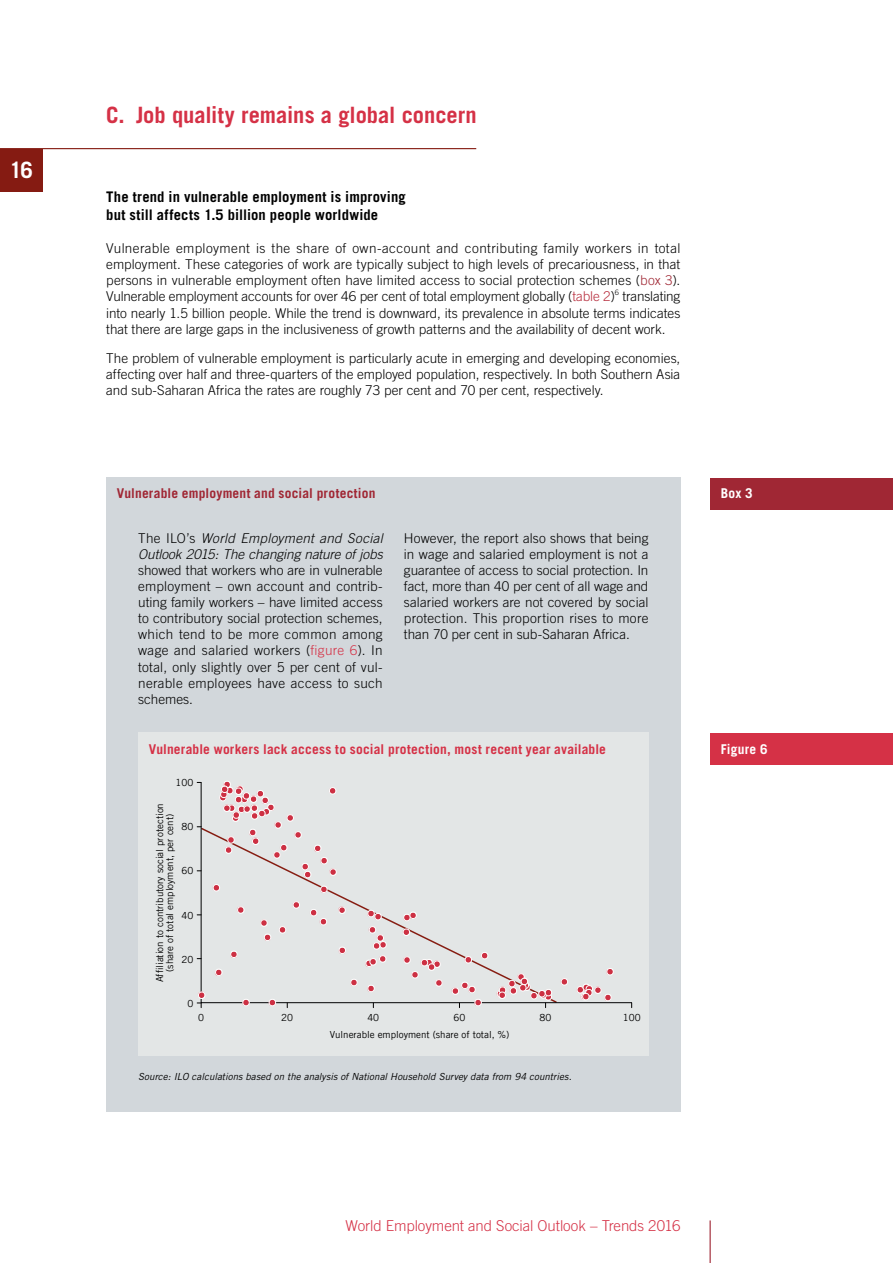
<style>
.page{position:relative;width:893px;height:1263px;background:#fff}
.page>*{position:absolute;margin:0;border:0;box-sizing:border-box;transform-origin:0 0}
.t1{font:700 22.5px "Trade Gothic LT Com";color:#d53146}
.t2{font:700 22.5px "Trade Gothic LT Com";color:#fff}
.t3{font:300 15px "Trade Gothic LT Com";letter-spacing:-.005em;color:#d53146}
.t4{font:700 14.7px/17.5px "Trade Gothic LT Com";letter-spacing:.01em;color:#000}
.t5{font:300 13.5px/16px "Trade Gothic LT Com";color:#000;text-align:justify}
.t6{font:700 13.5px "Trade Gothic LT Com";letter-spacing:.015em;color:#d53146}
.t7{font:italic 300 13.5px/16px "Trade Gothic LT Com";letter-spacing:.005em;color:#000}
.t8{font:700 13.5px "Trade Gothic LT Com";letter-spacing:.015em;color:#a02734}
.t9{font:700 13.5px "Trade Gothic LT Com";letter-spacing:.015em;color:#fff}
.t10{font:9.75px/9.9px "Trade Gothic LT Com";color:#000;text-align:center}
.t11{font:italic 9.75px "Trade Gothic LT Com";letter-spacing:.005em;color:#000}
.t12{font:300 7.35px "Trade Gothic LT Com";color:#000}
.s1{color:#a02734}
.s2{color:#b72c3c}
.s3{font-style:normal}
.s4{color:#d53146}
</style>
<div class="page">
<div style="left:0;top:149px;width:43px;height:42px;background:#851b12"></div>
<hr style="left:710px;top:1220px;width:1px;height:43px;background:#a02734">
<hr style="left:0;top:148px;width:476px;height:1px;background:#851b12">
<div style="left:106px;top:477px;width:574px;height:635px;background:#d2d7db"></div>
<div style="left:710px;top:477px;width:183px;height:32px;background:#a02734"></div>
<div style="left:138px;top:733px;width:510px;height:323px;background:#e3e6e6"></div>
<svg style="left:200px;top:782px;width:432px;height:221px"></svg>
<div style="left:710px;top:733px;width:183px;height:32px;background:#d53146"></div>
<svg style="left:242px;top:999px;width:8px;height:7px"></svg>
<svg style="left:269px;top:999px;width:7px;height:7px"></svg>
<svg style="left:197px;top:992px;width:8px;height:16px"></svg>
<svg style="left:260px;top:919px;width:8px;height:7px"></svg>
<svg style="left:230px;top:951px;width:7px;height:7px"></svg>
<svg style="left:237px;top:906px;width:7px;height:7px"></svg>
<svg style="left:279px;top:926px;width:7px;height:7px"></svg>
<svg style="left:310px;top:909px;width:17px;height:16px"></svg>
<svg style="left:339px;top:907px;width:7px;height:7px"></svg>
<svg style="left:350px;top:979px;width:8px;height:7px"></svg>
<svg style="left:264px;top:934px;width:7px;height:7px"></svg>
<svg style="left:339px;top:947px;width:7px;height:7px"></svg>
<svg style="left:293px;top:901px;width:7px;height:7px"></svg>
<svg style="left:215px;top:969px;width:7px;height:7px"></svg>
<svg style="left:213px;top:884px;width:7px;height:7px"></svg>
<svg style="left:368px;top:985px;width:7px;height:7px"></svg>
<svg style="left:403px;top:929px;width:7px;height:7px"></svg>
<svg style="left:403px;top:912px;width:14px;height:9px"></svg>
<svg style="left:369px;top:926px;width:18px;height:23px"></svg>
<svg style="left:365px;top:955px;width:21px;height:12px"></svg>
<svg style="left:367px;top:910px;width:15px;height:10px"></svg>
<svg style="left:606px;top:968px;width:8px;height:7px"></svg>
<svg style="left:561px;top:978px;width:7px;height:7px"></svg>
<svg style="left:481px;top:952px;width:7px;height:7px"></svg>
<svg style="left:320px;top:886px;width:7px;height:7px"></svg>
<svg style="left:452px;top:982px;width:30px;height:26px"></svg>
<svg style="left:465px;top:956px;width:7px;height:7px"></svg>
<svg style="left:403px;top:956px;width:39px;height:30px"></svg>
<svg style="left:497px;top:973px;width:55px;height:35px"></svg>
<svg style="left:577px;top:984px;width:34px;height:17px"></svg>
<svg style="left:219px;top:781px;width:118px;height:97px"></svg>
<h1 class="t2" style="left:9px;top:156px;width:25px">16</h1>
<h1 class="t1" style="left:106px;top:101px;width:372px">C. Job quality remains a global concern</h1>
<p class="t4" style="left:106px;top:188px;width:301px">The trend in vulnerable employment is improving but still affects 1.5 billion people worldwide</p>
<p class="t5" style="left:106px;top:240px;width:576px">Vulnerable employment is the share of own-account and contributing family workers in total employment. These categories of work are typically subject to high levels of precariousness, in that persons in vulnerable employment often have limited access to social protection schemes (<span class="s1">box 3</span>).<br>Vulnerable employment accounts for over 46 per cent of total employment globally (<span class="s2">table 2</span>)</p>
<p class="t12" style="left:615px;top:288px;width:6px">6</p>
<p class="t5" style="left:106px;top:288px;width:576px;text-indent:516px">translating into nearly 1.5 billion people. While the trend is downward, its prevalence in absolute terms indicates that there are large gaps in the inclusiveness of growth patterns and the availability of decent work.</p>
<p class="t5" style="left:106px;top:350px;width:576px">The problem of vulnerable employment is particularly acute in emerging and developing economies, affecting over half and three-quarters of the employed population, respectively. In both Southern Asia and sub-Saharan Africa the rates are roughly 73 per cent and 70 per cent, respectively.</p>
<p class="t8" style="left:117px;top:485px;width:260px">Vulnerable employment and social protection</p>
<p class="t9" style="left:721px;top:485px;width:33px">Box 3</p>
<p class="t7" style="left:138px;top:530px;width:246px"><span class="s3">The ILO’s</span> World Employment and Social<br>Outlook 2015: The changing nature of jobs</p>
<p class="t5" style="left:138px;top:562px;width:246px">showed that workers who are in vulnerable employment – own account and contrib&shy;uting family workers – have limited access to contributory social protection schemes, which tend to be more common among wage and salaried workers (<span class="s4">figure 6</span>). In total, only slightly over 5 per cent of vul&shy;nerable employees have access to such schemes.</p>
<p class="t5" style="left:404px;top:529px;width:246px">However, the report also shows that being in wage and salaried employment is not a guarantee of access to social protection. In fact, more than 40 per cent of all wage and salaried workers are not covered by social protection. This proportion rises to more than 70 per cent in sub-Saharan Africa.</p>
<p class="t6" style="left:149px;top:740px;width:459px">Vulnerable workers lack access to social protection, most recent year available</p>
<p class="t9" style="left:721px;top:740px;width:48px">Figure 6</p>
<p class="t10" style="left:175px;top:778px;width:19px">100</p>
<p class="t10" style="left:155px;top:982px;width:181px;rotate:-90deg">Affiliation to contributory social protection (share of total employment, per cent)</p>
<p class="t10" style="left:181px;top:822px;width:13px">80</p>
<p class="t10" style="left:181px;top:866px;width:13px">60</p>
<p class="t10" style="left:181px;top:910px;width:13px">40</p>
<p class="t10" style="left:181px;top:954px;width:13px">20</p>
<p class="t10" style="left:187px;top:998px;width:7px">0</p>
<p class="t10" style="left:198px;top:1012px;width:7px">0</p>
<p class="t10" style="left:281px;top:1012px;width:13px">20</p>
<p class="t10" style="left:367px;top:1012px;width:13px">40</p>
<p class="t10" style="left:453px;top:1012px;width:13px">60</p>
<p class="t10" style="left:540px;top:1012px;width:13px">80</p>
<p class="t10" style="left:623px;top:1012px;width:19px">100</p>
<p class="t10" style="left:330px;top:1029px;width:181px">Vulnerable employment (share of total, %)</p>
<p class="t11" style="left:138px;top:1070px;width:435px">Source: ILO calculations based on the analysis of National Household Survey data from 94 countries.</p>
<p class="t3" style="left:346px;top:1217px;width:336px">World Employment and Social Outlook – Trends 2016</p>
</div>
